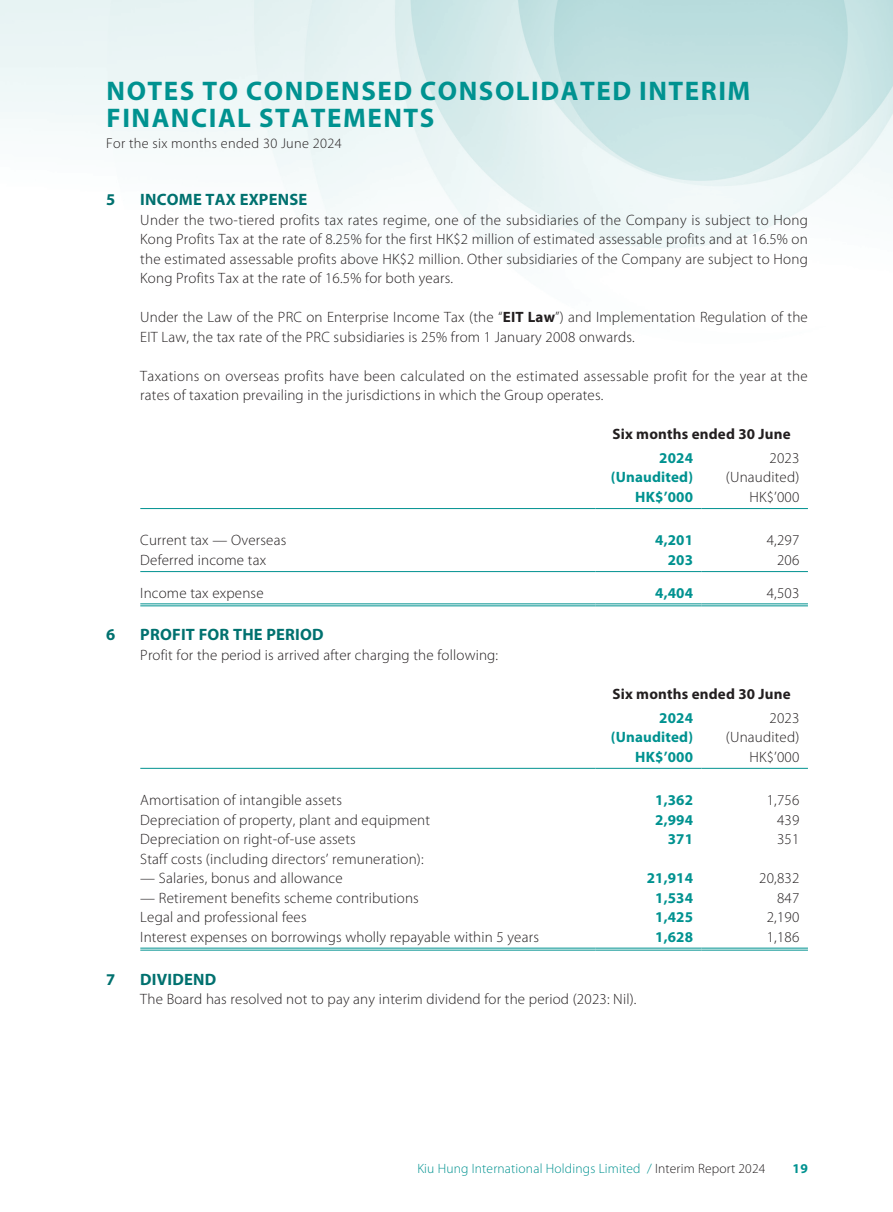
<style>
.page{position:relative;width:893px;height:1212px;background:#fff}
.page>*{position:absolute;margin:0;border:0;box-sizing:border-box;transform-origin:0 0}
.t1{font:700 27px/27px "Myriad Pro";letter-spacing:.055em;color:#009290}
._01_H1{font:700 16.5px "Myriad Pro";letter-spacing:.01em;color:#00716f}
._00_txt{font:300 15px/19.5px "Myriad Pro";letter-spacing:.015em;color:#231f20}
._50_Table_txt{font:300 15px "Myriad Pro";letter-spacing:.015em;color:#231f20}
._50_Table_txt-2{font:700 15px "Myriad Pro";letter-spacing:.01em;color:#009290}
._50_Table_txt-3{font:700 15px "Myriad Pro";letter-spacing:.01em;color:#231f20}
.t2{font:300 14.25px "Myriad Pro";letter-spacing:.025em;color:#231f20}
.t3{font:300 13.5px "Myriad Pro";letter-spacing:.015em;color:#009290}
.t4{font:700 13.5px "Myriad Pro";color:#009290}
.s1{font-weight:700}
.s2{color:#231f20}
</style>
<div class="page">
<img style="left:0;top:0;width:893px;height:951px">
<svg style="left:595px;top:446px;width:107px;height:159px"></svg>
<hr style="left:140px;top:508px;width:455px;height:1px;background:#009290">
<hr style="left:595px;top:508px;width:107px;height:1px;background:#009290">
<hr style="left:702px;top:508px;width:106px;height:1px;background:#009290">
<hr style="left:140px;top:571px;width:455px;height:1px;background:#009290">
<hr style="left:595px;top:571px;width:107px;height:1px;background:#009290">
<hr style="left:702px;top:571px;width:106px;height:1px;background:#009290">
<hr style="left:140px;top:603px;width:455px;height:1px;background:#009290">
<hr style="left:140px;top:605px;width:455px;height:1px;background:#009290">
<hr style="left:595px;top:603px;width:107px;height:1px;background:#009290">
<hr style="left:595px;top:605px;width:107px;height:1px;background:#009290">
<hr style="left:702px;top:603px;width:106px;height:1px;background:#009290">
<hr style="left:702px;top:605px;width:106px;height:1px;background:#009290">
<svg style="left:595px;top:706px;width:107px;height:243px"></svg>
<hr style="left:140px;top:768px;width:455px;height:1px;background:#009290">
<hr style="left:595px;top:768px;width:107px;height:1px;background:#009290">
<hr style="left:702px;top:768px;width:106px;height:1px;background:#009290">
<hr style="left:140px;top:947px;width:455px;height:1px;background:#009290">
<hr style="left:140px;top:949px;width:455px;height:1px;background:#009290">
<hr style="left:595px;top:947px;width:107px;height:1px;background:#009290">
<hr style="left:595px;top:949px;width:107px;height:1px;background:#009290">
<hr style="left:702px;top:947px;width:106px;height:1px;background:#009290">
<hr style="left:702px;top:949px;width:106px;height:1px;background:#009290">
<h1 class="t1" style="left:107px;top:77px;width:645px">NOTES TO CONDENSED CONSOLIDATED INTERIM<br>FINANCIAL STATEMENTS</h1>
<p class="t2" style="left:106px;top:135px;width:237px">For the six months ended 30 June 2024</p>
<p class="_01_H1" style="left:106px;top:189px;width:11px">5</p>
<p class="_01_H1" style="left:140px;top:189px;width:168px">INCOME TAX EXPENSE</p>
<p class="_00_txt" style="left:140px;top:210px;width:669px;text-align:justify">Under the two-tiered profits tax rates regime, one of the subsidiaries of the Company is subject to Hong Kong Profits Tax at the rate of 8.25% for the first HK$2 million of estimated assessable profits and at 16.5% on the estimated assessable profits above HK$2 million. Other subsidiaries of the Company are subject to Hong Kong Profits Tax at the rate of 16.5% for both years.</p>
<p class="_00_txt" style="left:140px;top:307px;width:669px">Under the Law of the PRC on Enterprise Income Tax (the “<span class="s1">EIT Law</span>”) and Implementation Regulation of the<br>EIT Law, the tax rate of the PRC subsidiaries is 25% from 1 January 2008 onwards.</p>
<p class="_00_txt" style="left:140px;top:366px;width:669px">Taxations on overseas profits have been calculated on the estimated assessable profit for the year at the rates of taxation prevailing in the jurisdictions in which the Group operates.</p>
<p class="_50_Table_txt-3" style="left:612px;top:424px;width:180px">Six months ended 30 June</p>
<p class="_50_Table_txt-2" style="left:659px;top:448px;width:35px">2024</p>
<p class="_50_Table_txt" style="left:769px;top:449px;width:31px">2023</p>
<p class="_50_Table_txt-2" style="left:611px;top:468px;width:84px">(Unaudited)</p>
<p class="_50_Table_txt" style="left:726px;top:468px;width:75px">(Unaudited)</p>
<p class="_50_Table_txt-2" style="left:635px;top:487px;width:59px">HK$’000</p>
<p class="_50_Table_txt" style="left:749px;top:488px;width:51px">HK$’000</p>
<p class="_50_Table_txt" style="left:140px;top:531px;width:147px">Current tax — Overseas</p>
<p class="_50_Table_txt-2" style="left:655px;top:531px;width:39px">4,201</p>
<p class="_50_Table_txt" style="left:767px;top:531px;width:34px">4,297</p>
<p class="_50_Table_txt" style="left:140px;top:551px;width:127px">Deferred income tax</p>
<p class="_50_Table_txt-2" style="left:668px;top:550px;width:27px">203</p>
<p class="_50_Table_txt" style="left:777px;top:551px;width:24px">206</p>
<p class="_50_Table_txt" style="left:140px;top:583px;width:125px">Income tax expense</p>
<p class="_50_Table_txt-2" style="left:655px;top:583px;width:39px">4,404</p>
<p class="_50_Table_txt" style="left:767px;top:583px;width:34px">4,503</p>
<p class="_01_H1" style="left:106px;top:624px;width:11px">6</p>
<p class="_01_H1" style="left:140px;top:624px;width:185px">PROFIT FOR THE PERIOD</p>
<p class="_00_txt" style="left:140px;top:645px;width:359px">Profit for the period is arrived after charging the following:</p>
<p class="_50_Table_txt-3" style="left:612px;top:684px;width:180px">Six months ended 30 June</p>
<p class="_50_Table_txt-2" style="left:659px;top:708px;width:35px">2024</p>
<p class="_50_Table_txt" style="left:769px;top:709px;width:31px">2023</p>
<p class="_50_Table_txt-2" style="left:611px;top:727px;width:84px">(Unaudited)</p>
<p class="_50_Table_txt" style="left:726px;top:728px;width:75px">(Unaudited)</p>
<p class="_50_Table_txt-2" style="left:635px;top:747px;width:59px">HK$’000</p>
<p class="_50_Table_txt" style="left:749px;top:748px;width:51px">HK$’000</p>
<p class="_50_Table_txt" style="left:140px;top:791px;width:203px">Amortisation of intangible assets</p>
<p class="_50_Table_txt-2" style="left:655px;top:790px;width:39px">1,362</p>
<p class="_50_Table_txt" style="left:767px;top:791px;width:34px">1,756</p>
<p class="_50_Table_txt" style="left:140px;top:811px;width:291px">Depreciation of property, plant and equipment</p>
<p class="_50_Table_txt-2" style="left:655px;top:810px;width:39px">2,994</p>
<p class="_50_Table_txt" style="left:777px;top:811px;width:24px">439</p>
<p class="_50_Table_txt" style="left:140px;top:830px;width:217px">Depreciation on right-of-use assets</p>
<p class="_50_Table_txt-2" style="left:668px;top:829px;width:27px">371</p>
<p class="_50_Table_txt" style="left:777px;top:830px;width:24px">351</p>
<p class="_50_Table_txt" style="left:140px;top:850px;width:285px">Staff costs (including directors’ remuneration):</p>
<p class="_50_Table_txt" style="left:140px;top:869px;width:204px">— Salaries, bonus and allowance</p>
<p class="_50_Table_txt-2" style="left:647px;top:868px;width:48px">21,914</p>
<p class="_50_Table_txt" style="left:759px;top:869px;width:42px">20,832</p>
<p class="_50_Table_txt" style="left:140px;top:889px;width:280px">— Retirement benefits scheme contributions</p>
<p class="_50_Table_txt-2" style="left:655px;top:888px;width:39px">1,534</p>
<p class="_50_Table_txt" style="left:777px;top:889px;width:24px">847</p>
<p class="_50_Table_txt" style="left:140px;top:908px;width:168px">Legal and professional fees</p>
<p class="_50_Table_txt-2" style="left:655px;top:907px;width:39px">1,425</p>
<p class="_50_Table_txt" style="left:767px;top:908px;width:34px">2,190</p>
<p class="_50_Table_txt" style="left:140px;top:928px;width:400px">Interest expenses on borrowings wholly repayable within 5 years</p>
<p class="_50_Table_txt-2" style="left:655px;top:927px;width:39px">1,628</p>
<p class="_50_Table_txt" style="left:767px;top:928px;width:34px">1,186</p>
<p class="_01_H1" style="left:106px;top:968px;width:11px">7</p>
<p class="_01_H1" style="left:140px;top:968px;width:77px">DIVIDEND</p>
<p class="_00_txt" style="left:140px;top:989px;width:498px">The Board has resolved not to pay any interim dividend for the period (2023: Nil).</p>
<p class="t3" style="left:417px;top:1160px;width:349px">Kiu Hung International Holdings Limited / <span class="s2">Interim Report 2024</span></p>
<p class="t4" style="left:793px;top:1159px;width:17px">19</p>
</div>
